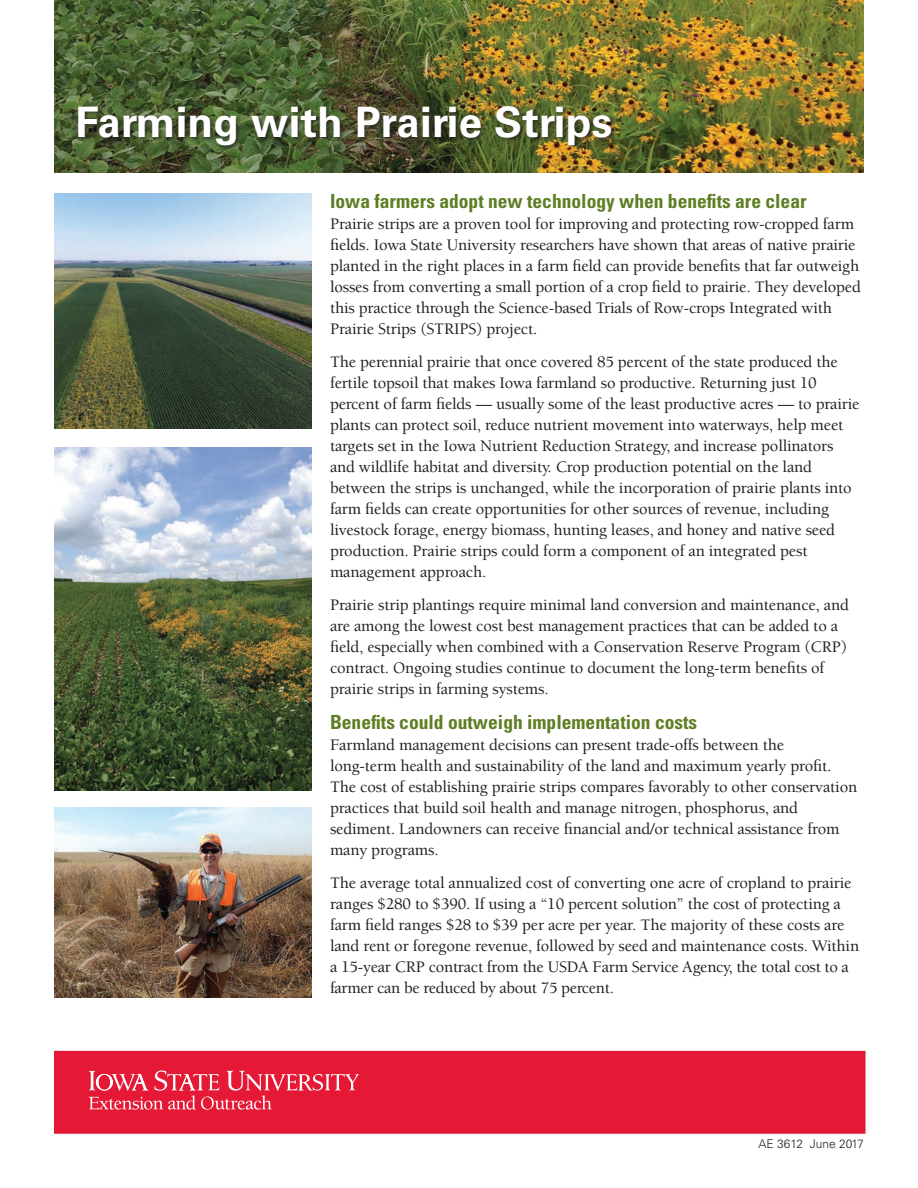
<style>
.page{position:relative;width:918px;height:1188px;background:#fff}
.page>*{position:absolute;margin:0;border:0;box-sizing:border-box;transform-origin:0 0}
.t1{font:700 42px "Univers LT Std";letter-spacing:.005em;color:#fff}
.Subhead{font:700 condensed 19.5px "Univers LT Std";color:#5e7e23}
.body_copy{font:500 16.5px/21px "Berkeley Std";letter-spacing:-.01em;color:#231f20}
.t2{font:300 12px "Univers LT Std";color:#231f20}
</style>
<div class="page">
<img style="left:54px;top:0;width:810px;height:173px">
<div style="left:77px;top:105px;width:540px;height:46px;background:#231f20;opacity:.75"></div>
<div style="left:55px;top:1052px;width:810px;height:81px;background:#e51836"></div>
<div style="left:54px;top:1051px;width:812px;height:83px;border:2px solid #dc1a32"></div>
<svg style="left:89px;top:1070px;width:270px;height:40px"></svg>
<img style="left:54px;top:194px;width:258px;height:235px">
<img style="left:54px;top:808px;width:258px;height:189px">
<img style="left:54px;top:447px;width:258px;height:344px">
<p class="t1" style="left:76px;top:97px;width:539px">Farming with Prairie Strips</p>
<p class="Subhead" style="left:330px;top:189px;width:478px">Iowa farmers adopt new technology when benefits are clear</p>
<p class="body_copy" style="left:330px;top:214px;width:533px">Prairie strips are a proven tool for improving and protecting row-cropped farm fields. Iowa State University researchers have shown that areas of native prairie planted in the right places in a farm field can provide benefits that far outweigh losses from converting a small portion of a crop field to prairie. They developed this practice through the Science-based Trials of Row-crops Integrated with Prairie Strips (STRIPS) project.</p>
<p class="body_copy" style="left:330px;top:352px;width:531px">The perennial prairie that once covered 85 percent of the state produced the fertile topsoil that makes Iowa farmland so productive. Returning just 10 percent of farm fields — usually some of the least productive acres — to prairie plants can protect soil, reduce nutrient movement into waterways, help meet targets set in the Iowa Nutrient Reduction Strategy, and increase pollinators and wildlife habitat and diversity. Crop production potential on the land between the strips is unchanged, while the incorporation of prairie plants into farm fields can create opportunities for other sources of revenue, including livestock forage, energy biomass, hunting leases, and honey and native seed production. Prairie strips could form a component of an integrated pest management approach.</p>
<p class="body_copy" style="left:330px;top:595px;width:520px">Prairie strip plantings require minimal land conversion and maintenance, and are among the lowest cost best management practices that can be added to a field, especially when combined with a Conservation Reserve Program (CRP) contract. Ongoing studies continue to document the long-term benefits of prairie strips in farming systems.</p>
<p class="Subhead" style="left:330px;top:710px;width:369px">Benefits could outweigh implementation costs</p>
<p class="body_copy" style="left:330px;top:735px;width:529px">Farmland management decisions can present trade-offs between the<br>long-term health and sustainability of the land and maximum yearly profit.<br>The cost of establishing prairie strips compares favorably to other conservation practices that build soil health and manage nitrogen, phosphorus, and sediment. Landowners can receive financial and/or technical assistance from many programs.</p>
<p class="body_copy" style="left:330px;top:873px;width:531px">The average total annualized cost of converting one acre of cropland to prairie ranges $280 to $390. If using a “10 percent solution” the cost of protecting a farm field ranges $28 to $39 per acre per year. The majority of these costs are land rent or foregone revenue, followed by seed and maintenance costs. Within a 15-year CRP contract from the USDA Farm Service Agency, the total cost to a farmer can be reduced by about 75 percent.</p>
<p class="t2" style="left:759px;top:1137px;width:107px">AE 3612 June 2017</p>
</div>
